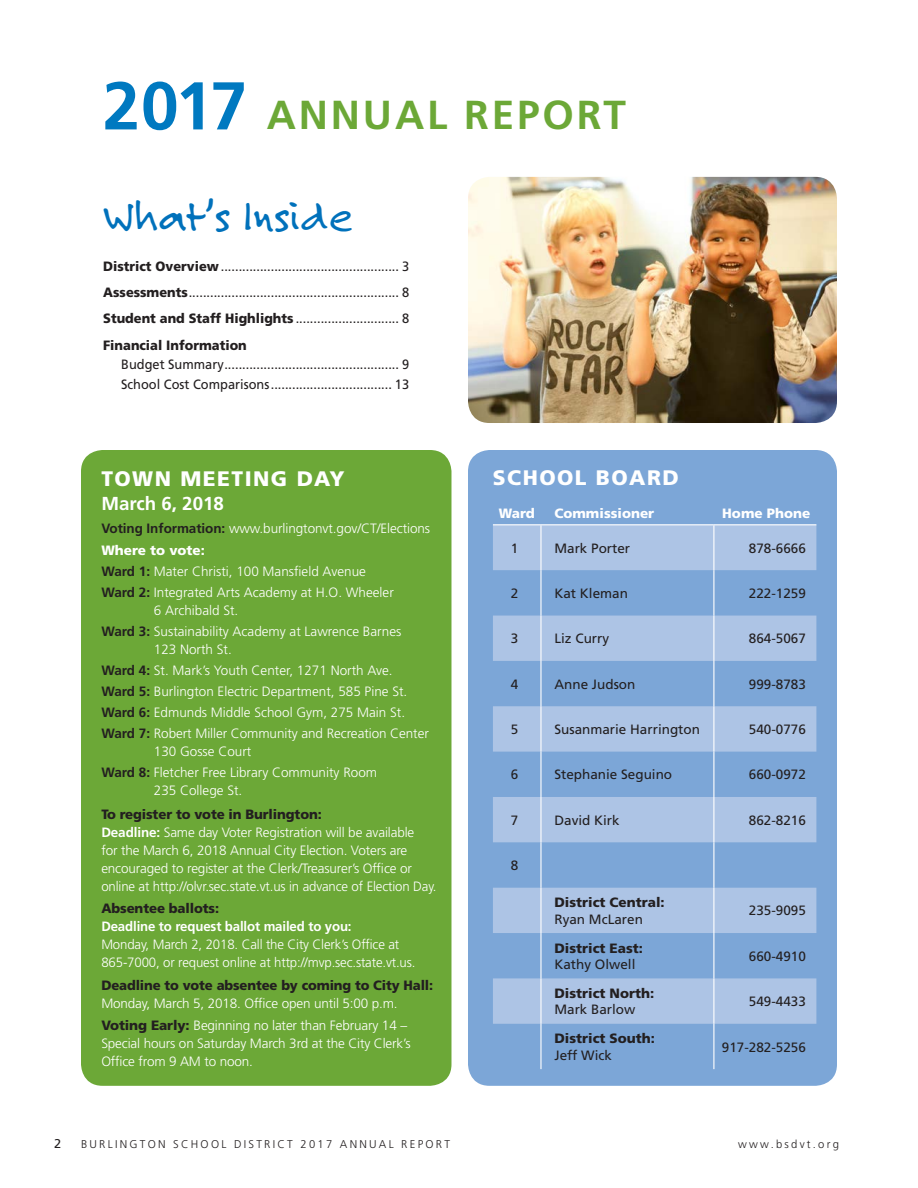
<style>
.page{position:relative;width:918px;height:1188px;background:#fff}
.page>*{position:absolute;margin:0;border:0;box-sizing:border-box;transform-origin:0 0}
.t1{font:700 67.5px "Frutiger LT Std";color:#0079c0}
.t2{font:46.65px "Felt Tip Roman";color:#0071bb}
.t3{font:700 40.5px "Frutiger LT Std";letter-spacing:.07em;color:#6ca837}
.t4{font:900 21px "Frutiger LT Std";letter-spacing:.07em;color:#fff}
.t5{font:700 18.75px "Frutiger LT Std";color:#fff}
.AR_Body_Copy-SANS{font:300 13.5px/18px "Frutiger LT Std";letter-spacing:-.01em;color:#fff}
.AR_Body_Copy-SANS-2{font:13.5px "Frutiger LT Std";color:#231f20;scale:.95 1}
.AR_Body_Copy-SANS-3{font:13.5px "Frutiger LT Std";color:#231f20}
.AR_Body_Copy-SANS-4{font:900 13.5px/16.5px "Frutiger LT Std";color:#231f20}
.AR_Body_Copy-SANS-5{font:900 13.5px "Frutiger LT Std";color:#fff}
.AR_Body_Copy-SANS-6{font:900 13.5px "Frutiger LT Std";color:#231f20;scale:.95 1}
.t6{font:12.75px "Frutiger LT Std";color:#231f20}
.t7{font:300 11.25px "Frutiger LT Std";letter-spacing:.2em;color:#231f20}
.s1{font-weight:900}
.s2{font-weight:700;color:#231f20}
.s3{font-weight:700}
.s4{font-weight:900;color:#231f20}
.s5{font-weight:400}
</style>
<div class="page">
<img style="left:468px;top:177px;width:369px;height:246px">
<div style="left:81px;top:450px;width:370px;height:636px;background:#6ca837;border-radius:22px"></div>
<div style="left:468px;top:450px;width:369px;height:636px;background:#7ca6d7;border-radius:22px"></div>
<svg style="left:493px;top:525px;width:323px;height:499px;fill:#adc4e5"></svg>
<hr style="left:540px;top:525px;width:2px;height:45px;background:#fff">
<hr style="left:713px;top:525px;width:1px;height:45px;background:#fff">
<hr style="left:540px;top:570px;width:2px;height:46px;background:#fff">
<hr style="left:713px;top:570px;width:1px;height:46px;background:#fff">
<hr style="left:540px;top:616px;width:2px;height:45px;background:#fff">
<hr style="left:713px;top:616px;width:1px;height:45px;background:#fff">
<hr style="left:540px;top:661px;width:2px;height:45px;background:#fff">
<hr style="left:713px;top:661px;width:1px;height:45px;background:#fff">
<hr style="left:540px;top:706px;width:2px;height:46px;background:#fff">
<hr style="left:713px;top:706px;width:1px;height:46px;background:#fff">
<hr style="left:540px;top:752px;width:2px;height:45px;background:#fff">
<hr style="left:713px;top:752px;width:1px;height:45px;background:#fff">
<hr style="left:540px;top:797px;width:2px;height:45px;background:#fff">
<hr style="left:713px;top:797px;width:1px;height:45px;background:#fff">
<hr style="left:540px;top:842px;width:2px;height:46px;background:#fff">
<hr style="left:713px;top:842px;width:1px;height:46px;background:#fff">
<hr style="left:540px;top:888px;width:2px;height:45px;background:#fff">
<hr style="left:713px;top:888px;width:1px;height:45px;background:#fff">
<hr style="left:540px;top:933px;width:2px;height:45px;background:#fff">
<hr style="left:713px;top:933px;width:1px;height:45px;background:#fff">
<hr style="left:540px;top:978px;width:2px;height:46px;background:#fff">
<hr style="left:713px;top:978px;width:1px;height:46px;background:#fff">
<hr style="left:540px;top:1024px;width:2px;height:45px;background:#fff">
<hr style="left:713px;top:1024px;width:1px;height:45px;background:#fff">
<hr style="left:493px;top:524px;width:48px;height:1px;background:#fff">
<hr style="left:541px;top:524px;width:173px;height:1px;background:#fff">
<hr style="left:714px;top:524px;width:102px;height:1px;background:#fff">
<p class="t1" style="left:103px;top:66px;width:146px">2017</p>
<p class="t3" style="left:267px;top:91px;width:361px">ANNUAL REPORT</p>
<p class="t2" style="left:104px;top:187px;width:250px">What’s Inside</p>
<p class="AR_Body_Copy-SANS-2" style="left:103px;top:258px;width:324px"><span class="s1">District Overview</span>.................................................. 3</p>
<p class="AR_Body_Copy-SANS-2" style="left:103px;top:284px;width:324px"><span class="s1">Assessments</span>........................................................... 8</p>
<p class="AR_Body_Copy-SANS-2" style="left:103px;top:311px;width:324px"><span class="s1">Student and Staff Highlights</span> ............................. 8</p>
<p class="AR_Body_Copy-SANS-6" style="left:103px;top:337px;width:153px">Financial Information</p>
<p class="AR_Body_Copy-SANS-2" style="left:121px;top:356px;width:305px">Budget Summary................................................. 9</p>
<p class="AR_Body_Copy-SANS-2" style="left:121px;top:376px;width:305px">School Cost Comparisons.................................. 13</p>
<p class="t4" style="left:101px;top:466px;width:245px">TOWN MEETING DAY</p>
<p class="t5" style="left:101px;top:493px;width:124px">March 6, 2018</p>
<p class="AR_Body_Copy-SANS" style="left:101px;top:520px;width:330px"><span class="s2">Voting Information:</span> www.burlingtonvt.gov/CT/Elections</p>
<p class="AR_Body_Copy-SANS-5" style="left:101px;top:542px;width:105px">Where to vote:</p>
<p class="AR_Body_Copy-SANS" style="left:101px;top:562px;width:266px"><span class="s2">Ward 1:</span> Mater Christi, 100 Mansfield Avenue</p>
<p class="AR_Body_Copy-SANS" style="left:154px;top:583px;width:242px;text-indent:-53px"><span class="s2">Ward 2:</span> Integrated Arts Academy at H.O. Wheeler<br>6 Archibald St.</p>
<p class="AR_Body_Copy-SANS" style="left:154px;top:622px;width:249px;text-indent:-53px"><span class="s2">Ward 3:</span> Sustainability Academy at Lawrence Barnes<br>123 North St.</p>
<p class="AR_Body_Copy-SANS" style="left:101px;top:661px;width:293px"><span class="s2">Ward 4:</span> St. Mark’s Youth Center, 1271 North Ave.</p>
<p class="AR_Body_Copy-SANS" style="left:101px;top:682px;width:308px"><span class="s2">Ward 5:</span> Burlington Electric Department, 585 Pine St.</p>
<p class="AR_Body_Copy-SANS" style="left:101px;top:703px;width:305px"><span class="s2">Ward 6:</span> Edmunds Middle School Gym, 275 Main St.</p>
<p class="AR_Body_Copy-SANS" style="left:154px;top:724px;width:277px;text-indent:-53px"><span class="s2">Ward 7:</span> Robert Miller Community and Recreation Center<br>130 Gosse Court</p>
<p class="AR_Body_Copy-SANS" style="left:154px;top:763px;width:225px;text-indent:-53px"><span class="s2">Ward 8:</span> Fletcher Free Library Community Room<br>235 College St.</p>
<p class="AR_Body_Copy-SANS-4" style="left:101px;top:806px;width:222px">To register to vote in Burlington:</p>
<p class="AR_Body_Copy-SANS" style="left:101px;top:824px;width:337px"><span class="s3">Deadline:</span> Same day Voter Registration will be available<br>for the March 6, 2018 Annual City Election. Voters are encouraged to register at the Clerk/Treasurer’s Office or online at http://olvr.sec.state.vt.us in advance of Election Day.</p>
<p class="AR_Body_Copy-SANS-4" style="left:101px;top:900px;width:119px">Absentee ballots:</p>
<p class="AR_Body_Copy-SANS" style="left:101px;top:918px;width:316px"><span class="s3">Deadline to request ballot mailed to you:<br></span>Monday, March 2, 2018. Call the City Clerk’s Office at<br>865-7000, or request online at http://mvp.sec.state.vt.us.</p>
<p class="AR_Body_Copy-SANS" style="left:101px;top:976px;width:333px"><span class="s4">Deadline to vote absentee by coming to City Hall:<br></span>Monday, March 5, 2018. Office open until 5:00 p.m.</p>
<p class="AR_Body_Copy-SANS" style="left:101px;top:1016px;width:311px"><span class="s4">Voting Early:</span> Beginning no later than February 14 –<br>Special hours on Saturday March 3rd at the City Clerk’s<br>Office from 9 AM to noon.</p>
<p class="t4" style="left:493px;top:465px;width:187px">SCHOOL BOARD</p>
<p class="AR_Body_Copy-SANS-5" style="left:499px;top:505px;width:38px">Ward</p>
<p class="AR_Body_Copy-SANS-5" style="left:554px;top:505px;width:101px">Commissioner</p>
<p class="AR_Body_Copy-SANS-5" style="left:722px;top:505px;width:90px">Home Phone</p>
<p class="AR_Body_Copy-SANS-3" style="left:511px;top:540px;width:9px">1</p>
<p class="AR_Body_Copy-SANS-3" style="left:554px;top:540px;width:77px">Mark Porter</p>
<p class="AR_Body_Copy-SANS-3" style="left:749px;top:540px;width:59px">878-6666</p>
<p class="AR_Body_Copy-SANS-3" style="left:511px;top:585px;width:9px">2</p>
<p class="AR_Body_Copy-SANS-3" style="left:554px;top:585px;width:75px">Kat Kleman</p>
<p class="AR_Body_Copy-SANS-3" style="left:749px;top:585px;width:59px">222-1259</p>
<p class="AR_Body_Copy-SANS-3" style="left:511px;top:631px;width:9px">3</p>
<p class="AR_Body_Copy-SANS-3" style="left:554px;top:631px;width:56px">Liz Curry</p>
<p class="AR_Body_Copy-SANS-3" style="left:749px;top:631px;width:59px">864-5067</p>
<p class="AR_Body_Copy-SANS-3" style="left:511px;top:676px;width:9px">4</p>
<p class="AR_Body_Copy-SANS-3" style="left:554px;top:676px;width:82px">Anne Judson</p>
<p class="AR_Body_Copy-SANS-3" style="left:749px;top:676px;width:59px">999-8783</p>
<p class="AR_Body_Copy-SANS-3" style="left:511px;top:721px;width:9px">5</p>
<p class="AR_Body_Copy-SANS-3" style="left:554px;top:721px;width:147px">Susanmarie Harrington</p>
<p class="AR_Body_Copy-SANS-3" style="left:749px;top:721px;width:59px">540-0776</p>
<p class="AR_Body_Copy-SANS-3" style="left:511px;top:767px;width:9px">6</p>
<p class="AR_Body_Copy-SANS-3" style="left:554px;top:767px;width:119px">Stephanie Seguino</p>
<p class="AR_Body_Copy-SANS-3" style="left:749px;top:767px;width:59px">660-0972</p>
<p class="AR_Body_Copy-SANS-3" style="left:511px;top:812px;width:9px">7</p>
<p class="AR_Body_Copy-SANS-3" style="left:554px;top:812px;width:67px">David Kirk</p>
<p class="AR_Body_Copy-SANS-3" style="left:749px;top:812px;width:59px">862-8216</p>
<p class="AR_Body_Copy-SANS-3" style="left:511px;top:857px;width:9px">8</p>
<p class="AR_Body_Copy-SANS-4" style="left:554px;top:894px;width:112px">District Central:<br><span class="s5">Ryan McLaren</span></p>
<p class="AR_Body_Copy-SANS-3" style="left:749px;top:903px;width:59px">235-9095</p>
<p class="AR_Body_Copy-SANS-4" style="left:554px;top:940px;width:90px">District East:<br><span class="s5">Kathy Olwell</span></p>
<p class="AR_Body_Copy-SANS-3" style="left:749px;top:948px;width:59px">660-4910</p>
<p class="AR_Body_Copy-SANS-4" style="left:554px;top:985px;width:101px">District North:<br><span class="s5">Mark Barlow</span></p>
<p class="AR_Body_Copy-SANS-3" style="left:749px;top:994px;width:59px">549-4433</p>
<p class="AR_Body_Copy-SANS-4" style="left:554px;top:1030px;width:102px">District South:<br><span class="s5">Jeff Wick</span></p>
<p class="AR_Body_Copy-SANS-3" style="left:722px;top:1039px;width:86px">917-282-5256</p>
<p class="t6" style="left:54px;top:1136px;width:9px">2</p>
<p class="t7" style="left:81px;top:1138px;width:371px">BURLINGTON SCHOOL DISTRICT 2017 ANNUAL REPORT</p>
<p class="t7" style="left:738px;top:1138px;width:102px">www.bsdvt.org</p>
</div>
